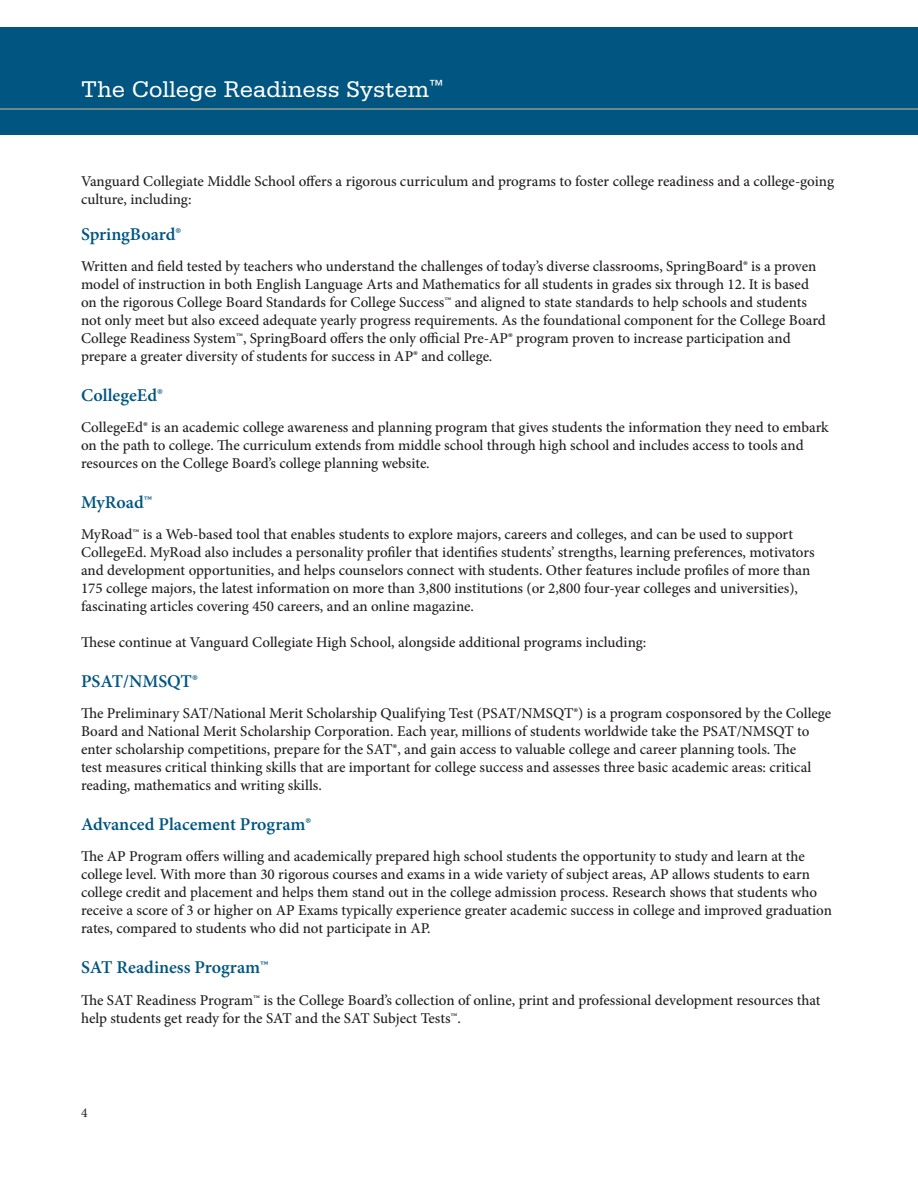
<style>
.page{position:relative;width:918px;height:1188px;background:#fff}
.page>*{position:absolute;margin:0;border:0;box-sizing:border-box;transform-origin:0 0}
.t1{font:24px "Serifa Std";color:#fff}
.t2{font:600 18px "Minion Pro";color:#005581}
.t3{font:500 15px/18px "Minion Pro";color:#231f20}
.t4{font:13.5px "Minion Pro";color:#231f20}
</style>
<div class="page">
<div style="left:0;top:27px;width:918px;height:108px;background:#005581"></div>
<hr style="left:0;top:108px;width:918px;height:2px;background:#8b9b93">
<h1 class="t1" style="left:81px;top:76px;width:363px">The College Readiness System<sup>™</sup></h1>
<p class="t3" style="left:81px;top:173px;width:755px">Vanguard Collegiate Middle School offers a rigorous curriculum and programs to foster college readiness and a college-going culture, including:</p>
<p class="t2" style="left:81px;top:221px;width:102px">SpringBoard®</p>
<p class="t3" style="left:81px;top:257px;width:746px">Written and field tested by teachers who understand the challenges of today’s diverse classrooms, SpringBoard® is a proven model of instruction in both English Language Arts and Mathematics for all students in grades six through 12. It is based on the rigorous College Board Standards for College Success™ and aligned to state standards to help schools and students not only meet but also exceed adequate yearly progress requirements. As the foundational component for the College Board College Readiness System™, SpringBoard offers the only official Pre-AP® program proven to increase participation and prepare a greater diversity of students for success in AP® and college.</p>
<p class="t2" style="left:81px;top:382px;width:83px">CollegeEd®</p>
<p class="t3" style="left:81px;top:418px;width:749px">CollegeEd® is an academic college awareness and planning program that gives students the information they need to embark on the path to college. The curriculum extends from middle school through high school and includes access to tools and resources on the College Board’s college planning website.</p>
<p class="t2" style="left:81px;top:490px;width:73px">MyRoad™</p>
<p class="t3" style="left:81px;top:525px;width:735px">MyRoad™ is a Web-based tool that enables students to explore majors, careers and colleges, and can be used to support CollegeEd. MyRoad also includes a personality profiler that identifies students’ strengths, learning preferences, motivators and development opportunities, and helps counselors connect with students. Other features include profiles of more than 175 college majors, the latest information on more than 3,800 institutions (or 2,800 four-year colleges and universities), fascinating articles covering 450 careers, and an online magazine.</p>
<p class="t3" style="left:81px;top:633px;width:567px">These continue at Vanguard Collegiate High School, alongside additional programs including:</p>
<p class="t2" style="left:81px;top:669px;width:118px">PSAT/NMSQT®</p>
<p class="t3" style="left:81px;top:705px;width:752px">The Preliminary SAT/National Merit Scholarship Qualifying Test (PSAT/NMSQT®) is a program cosponsored by the College Board and National Merit Scholarship Corporation. Each year, millions of students worldwide take the PSAT/NMSQT to enter scholarship competitions, prepare for the SAT®, and gain access to valuable college and career planning tools. The<br>test measures critical thinking skills that are important for college success and assesses three basic academic areas: critical reading, mathematics and writing skills.</p>
<p class="t2" style="left:81px;top:812px;width:232px">Advanced Placement Program®</p>
<p class="t3" style="left:81px;top:848px;width:753px">The AP Program offers willing and academically prepared high school students the opportunity to study and learn at the college level. With more than 30 rigorous courses and exams in a wide variety of subject areas, AP allows students to earn college credit and placement and helps them stand out in the college admission process. Research shows that students who receive a score of 3 or higher on AP Exams typically experience greater academic success in college and improved graduation rates, compared to students who did not participate in AP.</p>
<p class="t2" style="left:81px;top:955px;width:189px">SAT Readiness Program™</p>
<p class="t3" style="left:81px;top:991px;width:741px">The SAT Readiness Program™ is the College Board’s collection of online, print and professional development resources that help students get ready for the SAT and the SAT Subject Tests™.</p>
<p class="t4" style="left:81px;top:1103px;width:8px">4</p>
</div>
